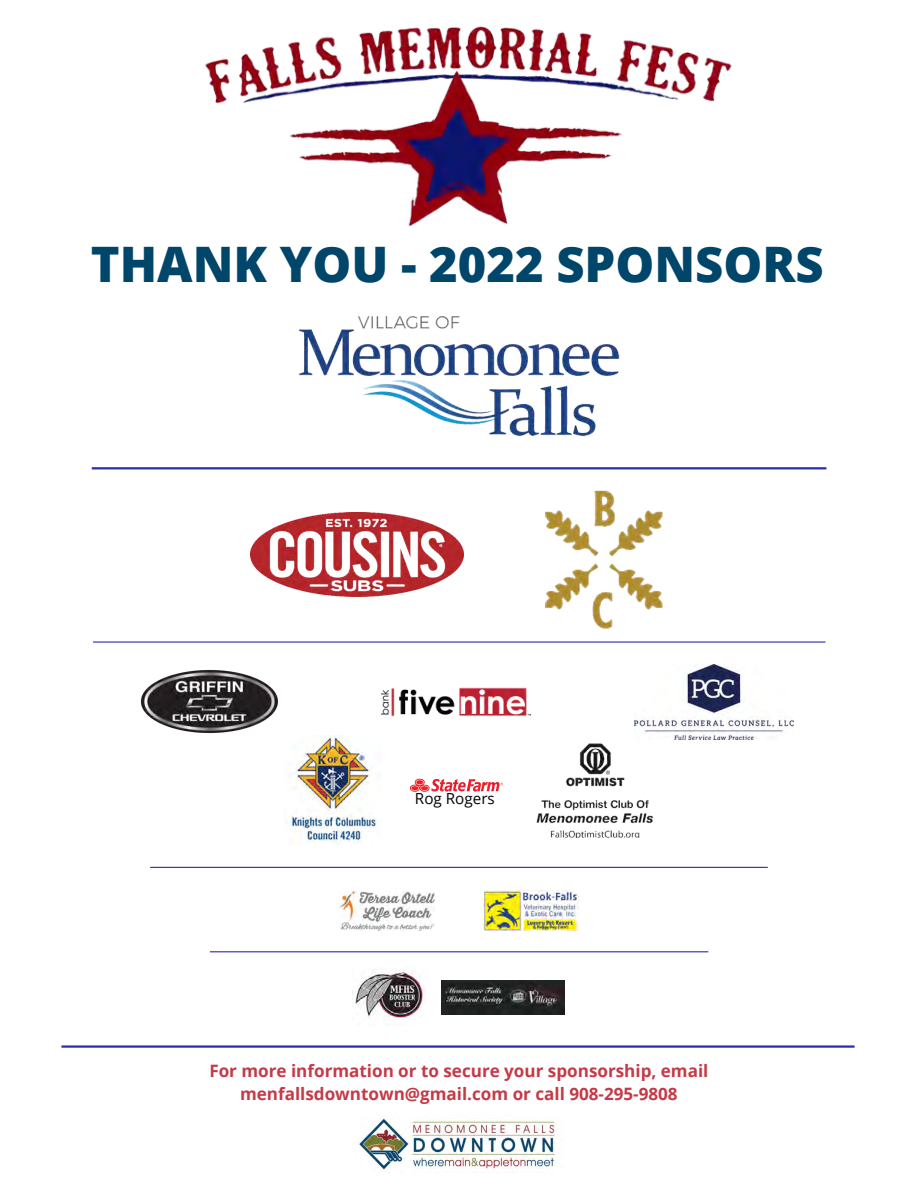
<style>
.page{position:relative;width:918px;height:1188px;background:#fff}
.page>*{position:absolute;margin:0;border:0;box-sizing:border-box;transform-origin:0 0}
.t1{font:800 48.9px "Open Sans";color:#00466a}
.t2{font:700 17.1px/23.4px "Open Sans";color:#c53a47;text-align:center}
.t3{font:15.3px "Open Sans";color:#000}
</style>
<div class="page">
<hr style="left:61px;top:1045px;width:794px;height:3px;background:#2a2dad">
<img style="left:358px;top:1118px;width:198px;height:52px">
<img style="left:536px;top:743px;width:117px;height:95px">
<img style="left:140px;top:670px;width:138px;height:64px">
<img style="left:381px;top:687px;width:150px;height:30px">
<img style="left:251px;top:512px;width:212px;height:85px">
<img style="left:545px;top:490px;width:118px;height:139px">
<img style="left:285px;top:736px;width:97px;height:109px">
<img style="left:340px;top:892px;width:95px;height:38px">
<img style="left:483px;top:890px;width:95px;height:40px">
<img style="left:634px;top:664px;width:159px;height:76px">
<img style="left:410px;top:778px;width:93px;height:14px">
<img style="left:205px;top:52px;width:527px;height:52px">
<img style="left:251px;top:26px;width:430px;height:201px">
<img style="left:298px;top:316px;width:322px;height:121px">
<hr style="left:92px;top:467px;width:734px;height:2px;background:#2a2dad">
<hr style="left:93px;top:641px;width:732px;height:2px;background:#2a2dad">
<hr style="left:150px;top:867px;width:618px;height:1px;background:#2a2dad">
<img style="left:353px;top:969px;width:73px;height:56px">
<img style="left:441px;top:981px;width:124px;height:34px">
<hr style="left:210px;top:951px;width:498px;height:1px;background:#2a2dad">
<h1 class="t1" style="left:91px;top:230px;width:734px">THANK YOU - 2022 SPONSORS</h1>
<p class="t3" style="left:415px;top:788px;width:81px">Rog Rogers</p>
<p class="t2" style="left:209px;top:1058px;width:501px">For more information or to secure your sponsorship, email menfallsdowntown@gmail.com or call 908-295-9808</p>
</div>
